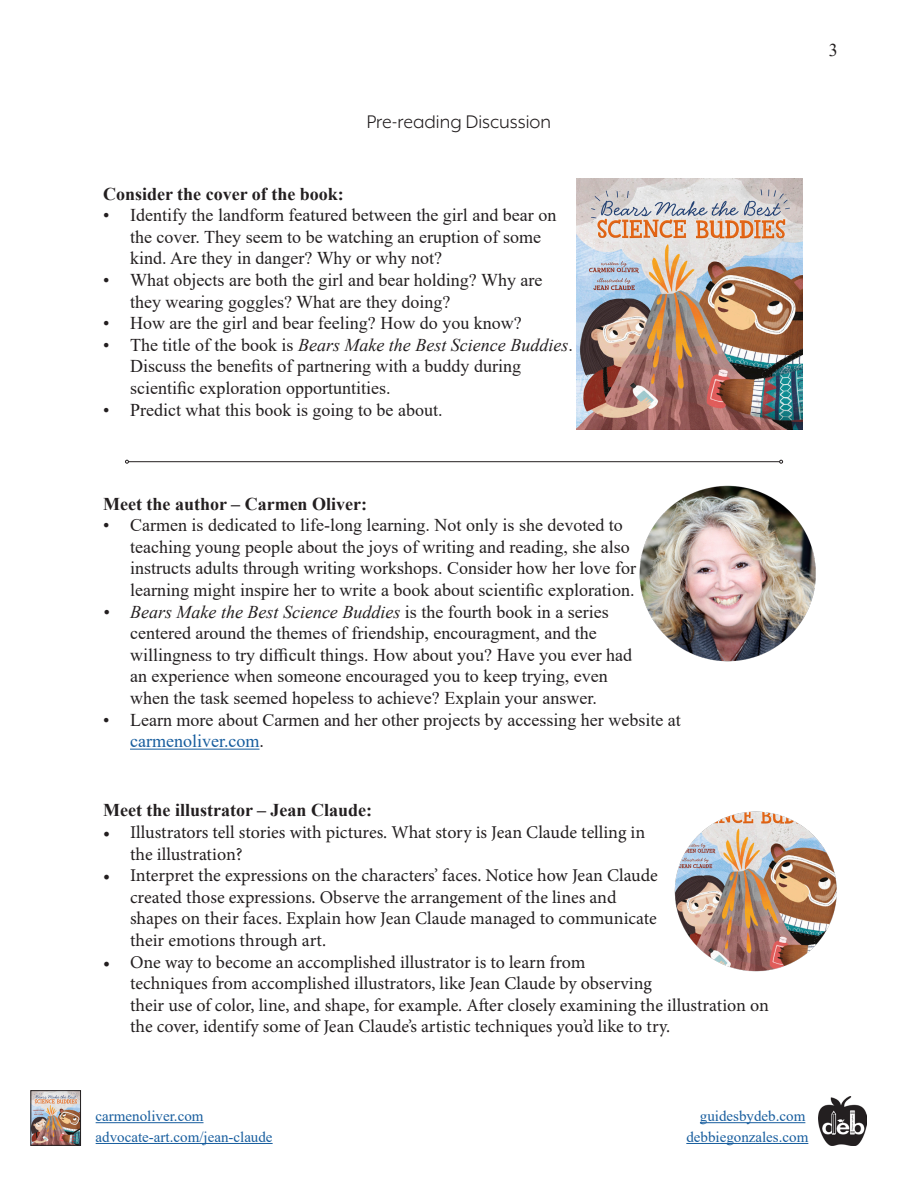
<style>
.page{position:relative;width:918px;height:1188px;background:#fff}
.page>*{position:absolute;margin:0;border:0;box-sizing:border-box;transform-origin:0 0}
.t1{font:21px "Mr Eaves XL Mod OT";color:#231f20}
.t2{font:18px/21.6px "Times New Roman";color:#231f20}
.t3{font:18px/21.6px "Minion Pro";color:#231f20}
.t4{font:700 18px "Times New Roman";color:#231f20}
.t5{font:15px/20.9px "Times New Roman";color:#175d9e}
.s1{font-style:italic}
.s2{color:#175d9e}
</style>
<div class="page">
<img style="left:33px;top:1093px;width:46px;height:50px">
<div style="left:31px;top:1091px;width:50px;height:54px;border:1px solid #231f20"></div>
<img style="left:818px;top:1097px;width:48px;height:48px">
<hr style="left:96px;top:1122px;width:108px;height:1px;background:#175d9e">
<hr style="left:96px;top:1143px;width:177px;height:1px;background:#175d9e">
<hr style="left:686px;top:1143px;width:122px;height:1px;background:#175d9e">
<hr style="left:700px;top:1122px;width:105px;height:1px;background:#175d9e">
<img style="left:577px;top:179px;width:226px;height:250px">
<hr style="left:128px;top:461px;width:652px;height:1px;background:#231f20">
<svg style="left:125px;top:460px;width:4px;height:4px"></svg>
<svg style="left:779px;top:460px;width:4px;height:4px"></svg>
<hr style="left:130px;top:749px;width:129px;height:1px;background:#175d9e">
<img style="left:639px;top:485px;width:177px;height:177px">
<img style="left:674px;top:811px;width:163px;height:161px">
<p class="t1" style="left:367px;top:112px;width:186px">Pre-reading Discussion</p>
<p class="t4" style="left:103px;top:181px;width:242px">Consider the cover of the book:</p>
<p class="t2" style="left:130px;top:204px;width:428px;text-indent:-27px">• Identify the landform featured between the girl and bear on the cover. They seem to be watching an eruption of some kind. Are they in danger? Why or why not?</p>
<p class="t2" style="left:130px;top:269px;width:414px;text-indent:-27px">• What objects are both the girl and bear holding? Why are they wearing goggles? What are they doing?</p>
<p class="t2" style="left:103px;top:312px;width:420px">• How are the girl and bear feeling? How do you know?</p>
<p class="t2" style="left:130px;top:333px;width:444px;text-indent:-27px">• The title of the book is <span class="s1">Bears Make the Best Science Buddies</span>.<br>Discuss the benefits of partnering with a buddy during scientific exploration opportuntities.</p>
<p class="t2" style="left:103px;top:398px;width:341px">• Predict what this book is going to be about.</p>
<p class="t2" style="left:829px;top:39px;width:10px">3</p>
<p class="t4" style="left:103px;top:491px;width:266px">Meet the author – Carmen Oliver:</p>
<p class="t2" style="left:130px;top:514px;width:507px;text-indent:-27px">• Carmen is dedicated to life-long learning. Not only is she devoted to teaching young people about the joys of writing and reading, she also instructs adults through writing workshops. Consider how her love for learning might inspire her to write a book about scientific exploration.</p>
<p class="t2" style="left:130px;top:600px;width:504px;text-indent:-27px"><span class="s1">• Bears Make the Best Science Buddies</span> is the fourth book in a series centered around the themes of friendship, encouragment, and the willingness to try difficult things. How about you? Have you ever had an experience when someone encouraged you to keep trying, even when the task seemed hopeless to achieve? Explain your answer.</p>
<p class="t2" style="left:130px;top:708px;width:552px;text-indent:-27px">• Learn more about Carmen and her other projects by accessing her website at <span class="s2">carmenoliver.com</span>.</p>
<p class="t4" style="left:103px;top:797px;width:271px">Meet the illustrator – Jean Claude:</p>
<p class="t3" style="left:130px;top:822px;width:517px;text-indent:-27px">• Illustrators tell stories with pictures. What story is Jean Claude telling in the illustration?</p>
<p class="t3" style="left:130px;top:865px;width:529px;text-indent:-27px">• Interpret the expressions on the characters’ faces. Notice how Jean Claude created those expressions. Observe the arrangement of the lines and shapes on their faces. Explain how Jean Claude managed to communicate their emotions through art.</p>
<p class="t3" style="left:130px;top:951px;width:640px;text-indent:-27px">• One way to become an accomplished illustrator is to learn from<br>techniques from accomplished illustrators, like Jean Claude by observing<br>their use of color, line, and shape, for example. After closely examining the illustration on the cover, identify some of Jean Claude’s artistic techniques you’d like to try.</p>
<p class="t5" style="left:96px;top:1105px;width:179px">carmenoliver.com advocate-art.com/jean-claude</p>
<p class="t5" style="left:700px;top:1105px;width:107px">guidesbydeb.com</p>
<p class="t5" style="left:686px;top:1126px;width:124px">debbiegonzales.com</p>
</div>
